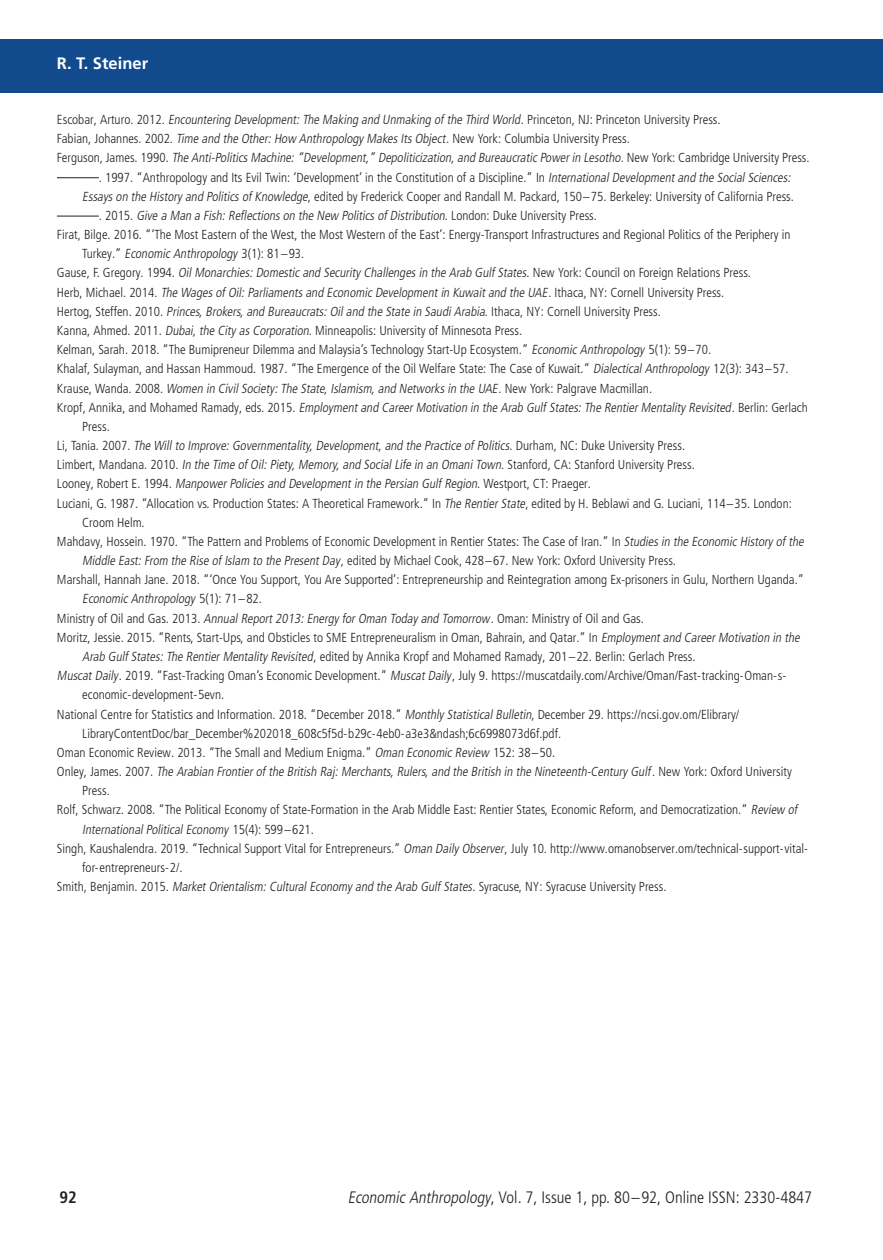
<style>
.page{position:relative;width:883px;height:1260px;background:#fff}
.page>*{position:absolute;margin:0;border:0;box-sizing:border-box;transform-origin:0 0}
.t1{font:300 condensed 16.62px "Frutiger LT Std";color:#231f20}
.t2{font:700 16.62px "Frutiger LT Std";color:#fff}
.t3{font:700 condensed 16.62px "Frutiger LT Std";color:#231f20}
.t4{font:300 condensed 13.12px "Frutiger LT Std";color:#231f20}
.t5{font:italic 300 condensed 13.12px "Frutiger LT Std";color:#231f20}
.s1{font-style:italic}
.s2{font-style:normal}
</style>
<div class="page">
<div style="left:0;top:40px;width:883px;height:53px;background:#124a8e"></div>
<hr style="left:57px;top:177px;width:42px;height:1px;background:#231f20">
<hr style="left:57px;top:216px;width:42px;height:1px;background:#231f20">
<p class="t2" style="left:57px;top:57px;width:93px">R. T. Steiner</p>
<p class="t4" style="left:57px;top:114px;width:665px">Escobar, Arturo. 2012. <span class="s1">EncounteringDevelopment:TheMakingandUnmakingof theThirdWorld</span>. Princeton, NJ: Princeton University Press.</p>
<p class="t4" style="left:57px;top:133px;width:574px">Fabian, Johannes. 2002. <span class="s1">TimeandtheOther:HowAnthropologyMakesItsObject</span>. New York: Columbia University Press.</p>
<p class="t5" style="left:57px;top:152px;width:754px"><span class="s2">Fe rg u s o n , J a m e s . 1 9 9 0 .</span> The Anti-Politics Machine: “Development,” Depoliticization, and Bureaucratic Power in Lesotho<span class="s2">. N ew Yo r k : C a m b r i d g e U n i ve rs i ty P re s s .</span></p>
<p class="t4" style="left:99px;top:172px;width:695px">. 1997. “Anthropology and Its Evil Twin: ‘Development’ in the Constitution of a Discipline.” In <span class="s1">InternationalDevelopmentandtheSocialSciences:</span></p>
<p class="t4" style="left:82px;top:191px;width:713px"><span class="s1">EssaysontheHistoryandPoliticsof Knowledge</span>, edited by Frederick Cooper and Randall M. Packard, 150–75. Berkeley: University of California Press.</p>
<p class="t5" style="left:99px;top:210px;width:500px"><span class="s2">. 2015.</span> Give a Man a Fish: Reflections on the New Politics of Distribution<span class="s2">. London: Duke University Press.</span></p>
<p class="t4" style="left:57px;top:229px;width:735px">Firat, Bilge. 2016. “‘The Most Eastern of the West, the Most Western of the East’: Energy-Transport Infrastructures and Regional Politics of the Periphery in</p>
<p class="t5" style="left:82px;top:248px;width:224px"><span class="s2">Turkey.”</span> Economic Anthropology <span class="s2">3(1): 81–93.</span></p>
<p class="t5" style="left:57px;top:267px;width:696px"><span class="s2">Gause, F. Gregory. 1994.</span> OilMonarchies:DomesticandSecurityChallengesintheArabGulf States<span class="s2">. New York: Council on Foreign Relations Press.</span></p>
<p class="t5" style="left:57px;top:287px;width:669px"><span class="s2">Herb, Michael. 2014.</span> TheWagesof Oil:ParliamentsandEconomicDevelopmentinKuwaitandtheUAE<span class="s2">. Ithaca, NY: Cornell University Press.</span></p>
<p class="t5" style="left:57px;top:306px;width:605px"><span class="s2">Hertog, Steffen. 2010.</span> Princes,Brokers,andBureaucrats:OilandtheStateinSaudiArabia<span class="s2">. Ithaca, NY: Cornell University Press.</span></p>
<p class="t4" style="left:57px;top:325px;width:467px">Kanna, Ahmed. 2011. <span class="s1">Dubai,theCityasCorporation</span>. Minneapolis: University of Minnesota Press.</p>
<p class="t4" style="left:57px;top:344px;width:656px">Kelman, Sarah. 2018. “The Bumipreneur Dilemma and Malaysia’s Technology Start-Up Ecosystem.” <span class="s1">EconomicAnthropology</span> 5(1): 59–70.</p>
<p class="t4" style="left:57px;top:363px;width:733px">Khalaf, Sulayman, and Hassan Hammoud. 1987. “The Emergence of the Oil Welfare State: The Case of Kuwait.” <span class="s1">DialecticalAnthropology</span> 12(3): 343–57.</p>
<p class="t5" style="left:57px;top:383px;width:597px"><span class="s2">Krause, Wanda. 2008.</span> WomeninCivilSociety:TheState,Islamism,andNetworksintheUAE<span class="s2">. New York: Palgrave Macmillan.</span></p>
<p class="t5" style="left:57px;top:402px;width:752px"><span class="s2">Kropf, Annika, and Mohamed Ramady, eds. 2015.</span> Employment and Career Motivation in the Arab Gulf States: The Rentier Mentality Revisited<span class="s2">. Berlin: Gerlach</span></p>
<p class="t4" style="left:82px;top:421px;width:29px">Press.</p>
<p class="t5" style="left:57px;top:440px;width:630px"><span class="s2">L i , Ta n i a . 2 0 0 7 .</span> The Will to Improve: Governmentality, Development, and the Practice of Politics<span class="s2">. D u r h a m , N C : D u ke U n i ve rs i ty P re s s .</span></p>
<p class="t4" style="left:57px;top:459px;width:639px">Limbert, Mandana. 2010. <span class="s1">IntheTimeof Oil:Piety,Memory,andSocialLifeinanOmaniTown</span>. Stanford, CA: Stanford University Press.</p>
<p class="t5" style="left:57px;top:478px;width:536px"><span class="s2">Looney, Robert E. 1994.</span> ManpowerPoliciesandDevelopmentinthePersianGulf Region<span class="s2">. Westport, CT: Praeger.</span></p>
<p class="t4" style="left:57px;top:498px;width:736px">Luciani, G. 1987. “Allocation vs. Production States: A Theoretical Framework.” In <span class="s1">TheRentierState</span>, edited by H. Beblawi and G. Luciani, 114–35. London:</p>
<p class="t4" style="left:82px;top:517px;width:64px">Croom Helm.</p>
<p class="t4" style="left:57px;top:536px;width:750px">Mahdavy, Hossein. 1970. “The Pattern and Problems of Economic Development in Rentier States: The Case of Iran.” In <span class="s1">StudiesintheEconomicHistoryof the</span></p>
<p class="t4" style="left:82px;top:555px;width:595px"><span class="s1">MiddleEast:FromtheRiseof IslamtothePresentDay</span>, edited by Michael Cook, 428–67. New York: Oxford University Press.</p>
<p class="t4" style="left:57px;top:574px;width:749px">Marshall, Hannah Jane. 2018. “‘Once You Support, You Are Supported’: Entrepreneurship and Reintegration among Ex-prisoners in Gulu, Northern Uganda.”</p>
<p class="t5" style="left:82px;top:593px;width:181px">Economic Anthropology <span class="s2">5 ( 1 ) : 7 1 – 8 2 .</span></p>
<p class="t4" style="left:57px;top:613px;width:589px">Ministry of Oil and Gas. 2013. <span class="s1">AnnualReport2013:EnergyforOmanTodayandTomorrow</span>. Oman: Ministry of Oil and Gas.</p>
<p class="t4" style="left:57px;top:632px;width:746px">Moritz, Jessie. 2015. “Rents, Start-Ups, and Obsticles to SME Entrepreneuralism in Oman, Bahrain, and Qatar.” In <span class="s1">EmploymentandCareerMotivationinthe</span></p>
<p class="t4" style="left:82px;top:651px;width:615px"><span class="s1">ArabGulf States:TheRentierMentalityRevisited</span>, edited by Annika Kropf and Mohamed Ramady, 201–22. Berlin: Gerlach Press.</p>
<p class="t4" style="left:57px;top:670px;width:731px"><span class="s1">MuscatDaily</span>. 2019. “Fast-Tracking Oman’s Economic Development.” <span class="s1">MuscatDaily</span>, July 9. https://muscatdaily.com/Archive/Oman/Fast-tracking-Oman-s-</p>
<p class="t4" style="left:82px;top:689px;width:144px">economic-development-5evn.</p>
<p class="t4" style="left:57px;top:709px;width:684px">National Centre for Statistics and Information. 2018. “December 2018.” <span class="s1">MonthlyStatisticalBulletin</span>, December 29. https://ncsi.gov.om/Elibrary/</p>
<p class="t4" style="left:82px;top:728px;width:480px">LibraryContentDoc/bar_December%202018_608c5f5d-b29c-4eb0-a3e3&amp;ndash;6c6998073d6f.pdf.</p>
<p class="t4" style="left:57px;top:747px;width:500px">Oman Economic Review. 2013. “The Small and Medium Enigma.” <span class="s1">OmanEconomicReview</span> 152: 38–50.</p>
<p class="t5" style="left:57px;top:766px;width:736px"><span class="s2">O n l ey, J a m e s . 2 0 0 7 .</span> The Arabian Frontier of the British Raj: Merchants, Rulers, and the British in the Nineteenth-Century Gulf <span class="s2">. N ew Yo r k : O xfo r d U n i ve rs i ty</span></p>
<p class="t4" style="left:82px;top:785px;width:29px">Press.</p>
<p class="t4" style="left:57px;top:804px;width:742px">Rolf, Schwarz. 2008. “The Political Economy of State-Formation in the Arab Middle East: Rentier States, Economic Reform, and Democratization.” <span class="s1">Reviewof</span></p>
<p class="t5" style="left:82px;top:824px;width:233px">International Political Economy <span class="s2">1 5 ( 4 ) : 5 9 9 – 6 2 1 .</span></p>
<p class="t4" style="left:57px;top:843px;width:753px">Singh, Kaushalendra. 2019. “Technical Support Vital for Entrepreneurs.” <span class="s1">OmanDailyObserver</span>, July 10. http://www.omanobserver.om/technical-support-vital-</p>
<p class="t4" style="left:82px;top:862px;width:102px">for-entrepreneurs-2/.</p>
<p class="t4" style="left:57px;top:881px;width:611px">Smith, Benjamin. 2015. <span class="s1">MarketOrientalism:CulturalEconomyandtheArabGulf States</span>. Syracuse, NY: Syracuse University Press.</p>
<p class="t3" style="left:59px;top:1190px;width:19px">92</p>
<p class="t1" style="left:348px;top:1190px;width:466px"><span class="s1">EconomicAnthropology</span>, Vol. 7, Issue 1, pp. 80–92, Online ISSN: 2330-4847</p>
</div>
